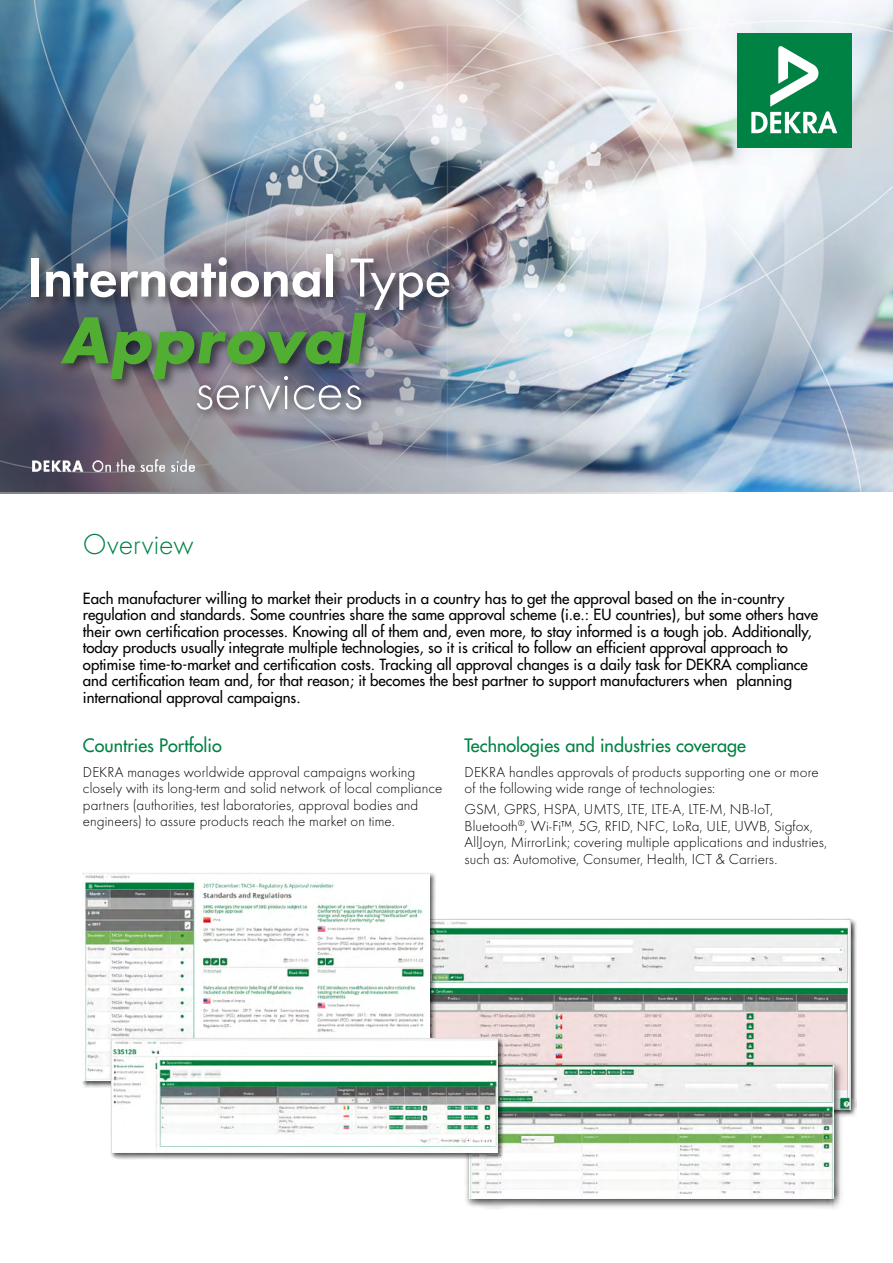
<style>
.page{position:relative;width:893px;height:1263px;background:#fff}
.page>*{position:absolute;margin:0;border:0;box-sizing:border-box;transform-origin:0 0}
.t1{font:700 69px "Futura";color:#52ae32}
.t2{font:57px "Futura Dem";letter-spacing:-.005em;color:#fff}
.t3{font:300 57px "Futura";color:#fff}
.t4{font:300 30px "Futura";color:#008244}
.t5{font:18px "Futura";color:#008244}
.t6{font:15px/16.5px "Futura";color:#000}
.t7{font:300 15px/16.5px "Futura";letter-spacing:.005em;color:#000}
.s1{font-family:"Futura Boo"}
</style>
<div class="page">
<div style="left:424px;top:918px;width:433px;height:198px;background:#000;opacity:.75"></div>
<img style="left:436px;top:921px;width:412px;height:186px">
<div style="left:82px;top:871px;width:354px;height:217px;background:#000;opacity:.64"></div>
<img style="left:83px;top:872px;width:347px;height:209px">
<div style="left:464px;top:1060px;width:379px;height:149px;background:#000;opacity:.75"></div>
<img style="left:469px;top:1065px;width:364px;height:133px">
<div style="left:110px;top:1037px;width:394px;height:122px;background:#000;opacity:.64"></div>
<img style="left:111px;top:1038px;width:387px;height:114px">
<img style="left:0;top:0;width:893px;height:493px">
<div style="left:58px;top:308px;width:320px;height:84px;background:#000;opacity:.55"></div>
<div style="left:28px;top:250px;width:434px;height:73px;background:#000;opacity:.55"></div>
<div style="left:192px;top:371px;width:181px;height:50px;background:#000;opacity:.75"></div>
<div style="left:737px;top:33px;width:114px;height:115px;background:#008244"></div>
<svg style="left:751px;top:46px;width:86px;height:87px"></svg>
<img style="left:33px;top:459px;width:162px;height:13px">
<h2 class="t2" style="left:27px;top:236px;width:426px">International <span class="s1">Type</span></h2>
<h1 class="t1" style="left:60px;top:289px;width:317px">Approval</h1>
<h2 class="t3" style="left:195px;top:354px;width:170px">services</h2>
<h3 class="t4" style="left:83px;top:525px;width:112px">Overview</h3>
<p class="t6" style="left:83px;top:590px;width:737px">Each manufacturer willing to market their products in a country has to get the approval based on the in-country regulation and standards. Some countries share the same approval scheme (i.e.: EU countries), but some others have their own certification processes. Knowing all of them and, even more, to stay informed is a tough job. Additionally, today products usually integrate multiple technologies, so it is critical to follow an efficient approval approach to optimise time-to-market and certification costs. Tracking all approval changes is a daily task for DEKRA compliance and certification team and, for that reason; it becomes the best partner to support manufacturers when planning international approval campaigns.</p>
<p class="t5" style="left:83px;top:734px;width:140px">Countries Portfolio</p>
<p class="t7" style="left:83px;top:763px;width:361px">DEKRA manages worldwide approval campaigns working closely with its long-term and solid network of local compliance partners (authorities, test laboratories, approval bodies and engineers) to assure products reach the market on time.</p>
<p class="t5" style="left:465px;top:734px;width:283px">Technologies and industries coverage</p>
<p class="t7" style="left:465px;top:763px;width:356px">DEKRA handles approvals of products supporting one or more of the following wide range of technologies:</p>
<p class="t7" style="left:465px;top:800px;width:364px">GSM, GPRS, HSPA, UMTS, LTE, LTE-A, LTE-M, NB-IoT, Bluetooth<sup>®</sup>, Wi-Fi™, 5G, RFID, NFC, LoRa, ULE, UWB, Sigfox, AllJoyn, MirrorLink; covering multiple applications and industries, such as: Automotive, Consumer, Health, ICT &amp; Carriers.</p>
</div>
